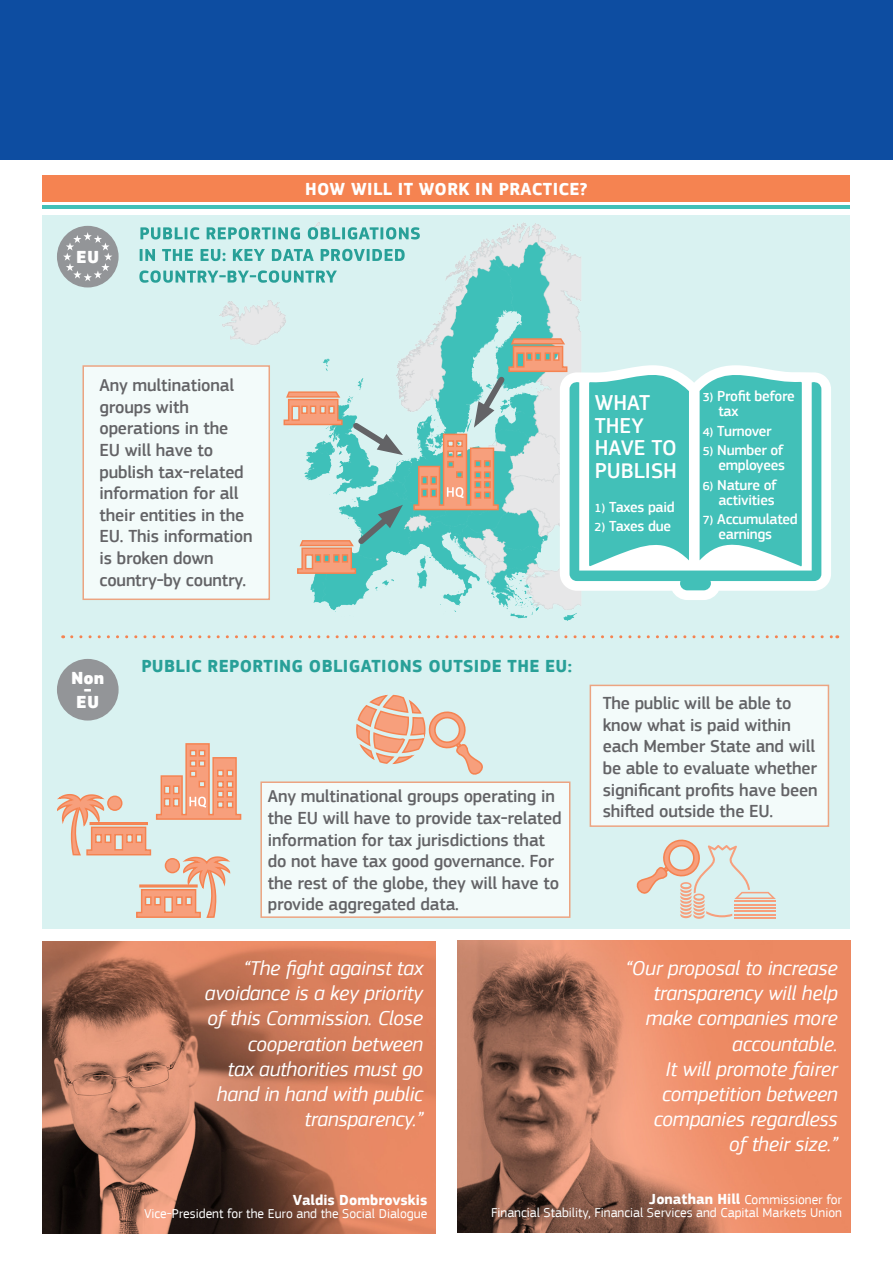
<style>
.page{position:relative;width:893px;height:1263px;background:#fff}
.page>*{position:absolute;margin:0;border:0;box-sizing:border-box;transform-origin:0 0}
.t1{font:500 22.2px/22.5px "EC Square Sans Pro";color:#fff}
.t2{font:italic 21px/25.2px "EC Square Sans Pro";letter-spacing:-.01em;color:#fff;text-align:right}
.t3{font:500 18px/21.6px "EC Square Sans Pro";letter-spacing:-.01em;color:#636366}
.t4{font:700 18px "EC Square Sans Pro";letter-spacing:.02em;color:#28a098}
.t5{font:700 18px "EC Square Sans Pro";letter-spacing:.02em;color:#fff}
.t6{font:900 18px "EC Square Sans Pro Extra";letter-spacing:.01em;color:#fff}
.t7{font:500 15px "EC Square Sans Pro";letter-spacing:-.02em;color:#fff}
.t8{font:700 15px "EC Square Sans Pro";color:#fff}
.t9{font:13.5px/13.5px "EC Square Sans Pro";color:#fff;text-align:right}
.s1{font-size:12.15px}
.s2{font-weight:700;font-size:15px}
</style>
<div class="page">
<div style="left:0;top:0;width:893px;height:160px;background:#0d4da1"></div>
<div style="left:43px;top:215px;width:807px;height:714px;background:#d9f2f1"></div>
<img style="left:219px;top:222px;width:362px;height:399px">
<div style="left:43px;top:175px;width:807px;height:27px;background:#f58351"></div>
<hr style="left:43px;top:205px;width:807px;height:4px;background:#42c0b8">
<div style="left:260px;top:781px;width:310px;height:137px;background:#f3fbfa;border:2px solid #f58351"></div>
<div style="left:590px;top:685px;width:239px;height:142px;background:#f3fbfa;border:2px solid #f58351"></div>
<div style="left:82px;top:365px;width:188px;height:235px;background:#f3fbfa;border:2px solid #f58351"></div>
<svg style="left:139px;top:270px;width:198px;height:13px"></svg>
<svg style="left:140px;top:249px;width:265px;height:12px"></svg>
<svg style="left:140px;top:227px;width:280px;height:12px"></svg>
<div style="left:57px;top:226px;width:62px;height:61px;background:#939598;border-radius:50%"></div>
<svg style="left:63px;top:232px;width:49px;height:49px"></svg>
<div style="left:57px;top:659px;width:62px;height:61px;background:#939598;border-radius:50%"></div>
<svg style="left:560px;top:365px;width:271px;height:235px"></svg>
<svg style="left:569px;top:371px;width:252px;height:219px;background:#70cfc9"></svg>
<img style="left:43px;top:942px;width:393px;height:291px">
<img style="left:457px;top:941px;width:393px;height:291px">
<svg style="left:72px;top:635px;width:766px;height:3px"></svg>
<svg style="left:296px;top:505px;width:107px;height:70px"></svg>
<svg style="left:283px;top:391px;width:120px;height:64px"></svg>
<svg style="left:413px;top:337px;width:155px;height:174px"></svg>
<svg style="left:57px;top:743px;width:185px;height:175px"></svg>
<div style="left:90px;top:822px;width:58px;height:3px;background:#f79f7c;border:1px solid #f58351"></div>
<svg style="left:356px;top:694px;width:127px;height:81px"></svg>
<svg style="left:636px;top:839px;width:140px;height:80px"></svg>
<p class="t6" style="left:76px;top:246px;width:25px">EU</p>
<p class="t3" style="left:99px;top:375px;width:155px">Any multinational groups with operations in the<br>EU will have to publish tax-related information for all their entities in the<br>EU. This information is broken down country-by country.</p>
<p class="t5" style="left:305px;top:178px;width:284px">HOW WILL IT WORK IN PRACTICE?</p>
<p class="t1" style="left:595px;top:392px;width:84px">WHAT<br>THEY<br>HAVE TO<br>PUBLISH</p>
<p class="t7" style="left:595px;top:498px;width:82px"><span class="s1">1)</span> Taxes paid</p>
<p class="t7" style="left:595px;top:517px;width:78px"><span class="s1">2)</span> Taxes due</p>
<p class="t7" style="left:703px;top:388px;width:94px"><span class="s1">3)</span> Profit before</p>
<p class="t7" style="left:718px;top:403px;width:21px">tax</p>
<p class="t7" style="left:703px;top:422px;width:70px"><span class="s1">4)</span> Turnover</p>
<p class="t7" style="left:703px;top:442px;width:83px"><span class="s1">5)</span> Number of</p>
<p class="t7" style="left:718px;top:457px;width:68px">employees</p>
<p class="t7" style="left:703px;top:476px;width:76px"><span class="s1">6)</span> Nature of</p>
<p class="t7" style="left:718px;top:491px;width:58px">activities</p>
<p class="t7" style="left:703px;top:511px;width:96px"><span class="s1">7)</span> Accumulated</p>
<p class="t7" style="left:718px;top:526px;width:55px">earnings</p>
<p class="t6" style="left:71px;top:667px;width:35px">Non</p>
<p class="t6" style="left:84px;top:679px;width:9px">-</p>
<p class="t6" style="left:76px;top:691px;width:25px">EU</p>
<p class="t4" style="left:141px;top:656px;width:432px">PUBLIC REPORTING OBLIGATIONS OUTSIDE THE EU:</p>
<p class="t3" style="left:268px;top:786px;width:295px">Any multinational groups operating in the EU will have to provide tax-related information for tax jurisdictions that do not have tax good governance. For the rest of the globe, they will have to provide aggregated data.</p>
<p class="t3" style="left:603px;top:693px;width:216px">The public will be able to know what is paid within each Member State and will be able to evaluate whether significant profits have been shifted outside the EU.</p>
<p class="t2" style="left:205px;top:955px;width:220px">“The fight against tax avoidance is a key priority of this Commission. Close cooperation between<br>tax authorities must go hand in hand with public transparency.”</p>
<p class="t2" style="left:626px;top:955px;width:214px">“Our proposal to increase transparency will help make companies more accountable.<br>It will promote fairer competition between companies regardless<br>of their size.”</p>
<p class="t8" style="left:293px;top:1191px;width:136px">Valdis Dombrovskis</p>
<p class="t9" style="left:144px;top:1207px;width:285px">Vice-President for the Euro and the Social Dialogue</p>
<p class="t9" style="left:491px;top:1192px;width:352px"><span class="s2">Jonathan Hill</span> Commissioner for<br>Financial Stability, Financial Services and Capital Markets Union</p>
</div>
